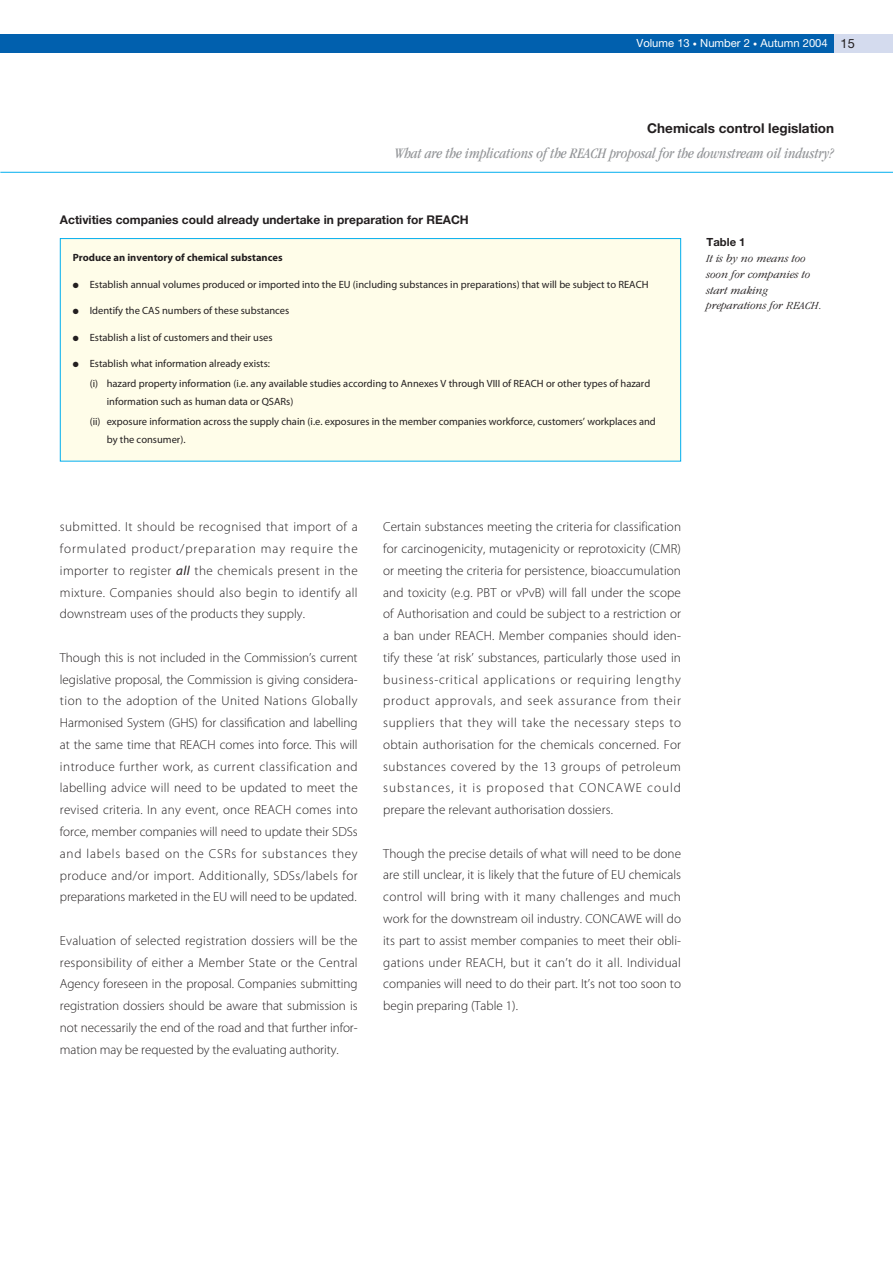
<style>
.page{position:relative;width:893px;height:1262px;background:#fff}
.page>*{position:absolute;margin:0;border:0;box-sizing:border-box;transform-origin:0 0}
.t1{font:italic condensed 15px "Garamond";letter-spacing:-.005em;color:#939598}
.t2{font:700 13.5px "Helvetica Neue";color:#231f20}
.t3{font:300 13.2px/21.8px "Myriad Pro";color:#231f20;text-align:justify}
.t4{font:700 12px "Helvetica Neue";color:#231f20}
.t5{font:italic 300 condensed 11.25px/15.8px "Garamond";letter-spacing:.01em;color:#231f20;scale:1.22 1}
.t6{font:11.25px "Helvetica Neue";color:#fff}
.t7{font:700 11.25px "Helvetica Neue";color:#231f20}
.t8{font:10.5px/20.1px "Myriad Pro";color:#231f20}
.t9{font:700 10.5px "Myriad Pro";color:#231f20}
.s1{font-size:8.25px}
.s2{font-size:12.75px;color:#231f20}
.s3{font-weight:400;font-style:italic}
</style>
<div class="page">
<hr style="left:0;top:172px;width:892px;height:1px;background:#00aeef">
<div style="left:0;top:34px;width:892px;height:19px;background:#0160ae"></div>
<div style="left:834px;top:34px;width:58px;height:19px;background:#d4dbee"></div>
<div style="left:60px;top:238px;width:620px;height:223px;background:#fffde9"></div>
<div style="left:60px;top:238px;width:621px;height:223px;border:1px solid #00aeef"></div>
<p class="t6" style="left:636px;top:39px;width:220px">Volume 13 <span class="s1">•</span> Number 2 <span class="s1">•</span> Autumn 2004 <span class="s2">15</span></p>
<p class="t2" style="left:647px;top:123px;width:188px">Chemicals control legislation</p>
<p class="t1" style="left:394px;top:147px;width:441px">What are the implications of the REACH proposal for the downstream oil industry?</p>
<p class="t4" style="left:60px;top:216px;width:410px">Activities companies could already undertake in preparation for REACH</p>
<p class="t9" style="left:73px;top:253px;width:211px">Produce an inventory of chemical substances</p>
<p class="t8" style="left:73px;top:275px;width:577px">● Establish annual volumes produced or imported into the EU (including substances in preparations) that will be subject to REACH</p>
<p class="t8" style="left:73px;top:301px;width:218px">● Identify the CAS numbers of these substances</p>
<p class="t8" style="left:73px;top:328px;width:201px">● Establish a list of customers and their uses</p>
<p class="t8" style="left:90px;top:354px;width:562px;text-indent:-17px">● Establish what information already exists:<br>(i) hazard property information (i.e. any available studies according to Annexes V through VIII of REACH or other types of hazard</p>
<p class="t8" style="left:90px;top:393px;width:567px;text-indent:17px">information such as human data or QSARs)<br>(ii) exposure information across the supply chain (i.e. exposures in the member companies workforce, customers’ workplaces and</p>
<p class="t8" style="left:107px;top:431px;width:80px">by the consumer).</p>
<p class="t7" style="left:706px;top:238px;width:40px">Table 1</p>
<p class="t5" style="left:706px;top:251px;width:96px">It is by no means too soon for companies to start making preparations for REACH.</p>
<p class="t3" style="left:60px;top:517px;width:299px">submitted. It should be recognised that import of a formulated product/preparation may require the importer to register <span class="s3">all</span> the chemicals present in the mixture. Companies should also begin to identify all downstream uses of the products they supply.</p>
<p class="t3" style="left:60px;top:648px;width:299px">Though this is not included in the Commission’s current legislative proposal, the Commission is giving considera&shy;tion to the adoption of the United Nations Globally Harmonised System (GHS) for classification and labelling at the same time that REACH comes into force. This will introduce further work, as current classification and labelling advice will need to be updated to meet the revised criteria. In any event, once REACH comes into force, member companies will need to update their SDSs and labels based on the CSRs for substances they produce and/or import. Additionally, SDSs/labels for preparations marketed in the EU will need to be updated.</p>
<p class="t3" style="left:60px;top:930px;width:299px">Evaluation of selected registration dossiers will be the responsibility of either a Member State or the Central Agency foreseen in the proposal. Companies submitting registration dossiers should be aware that submission is not necessarily the end of the road and that further infor&shy;mation may be requested by the evaluating authority.</p>
<p class="t3" style="left:383px;top:517px;width:299px">Certain substances meeting the criteria for classification for carcinogenicity, mutagenicity or reprotoxicity (CMR) or meeting the criteria for persistence, bioaccumulation and toxicity (e.g. PBT or vPvB) will fall under the scope of Authorisation and could be subject to a restriction or a ban under REACH. Member companies should iden&shy;tify these ‘at risk’ substances, particularly those used in business-critical applications or requiring lengthy product approvals, and seek assurance from their suppliers that they will take the necessary steps to obtain authorisation for the chemicals concerned. For substances covered by the 13 groups of petroleum substances, it is proposed that CONCAWE could prepare the relevant authorisation dossiers.</p>
<p class="t3" style="left:383px;top:843px;width:299px">Though the precise details of what will need to be done are still unclear, it is likely that the future of EU chemicals control will bring with it many challenges and much work for the downstream oil industry. CONCAWE will do its part to assist member companies to meet their obli&shy;gations under REACH, but it can’t do it all. Individual companies will need to do their part. It’s not too soon to begin preparing (Table 1).</p>
</div>
